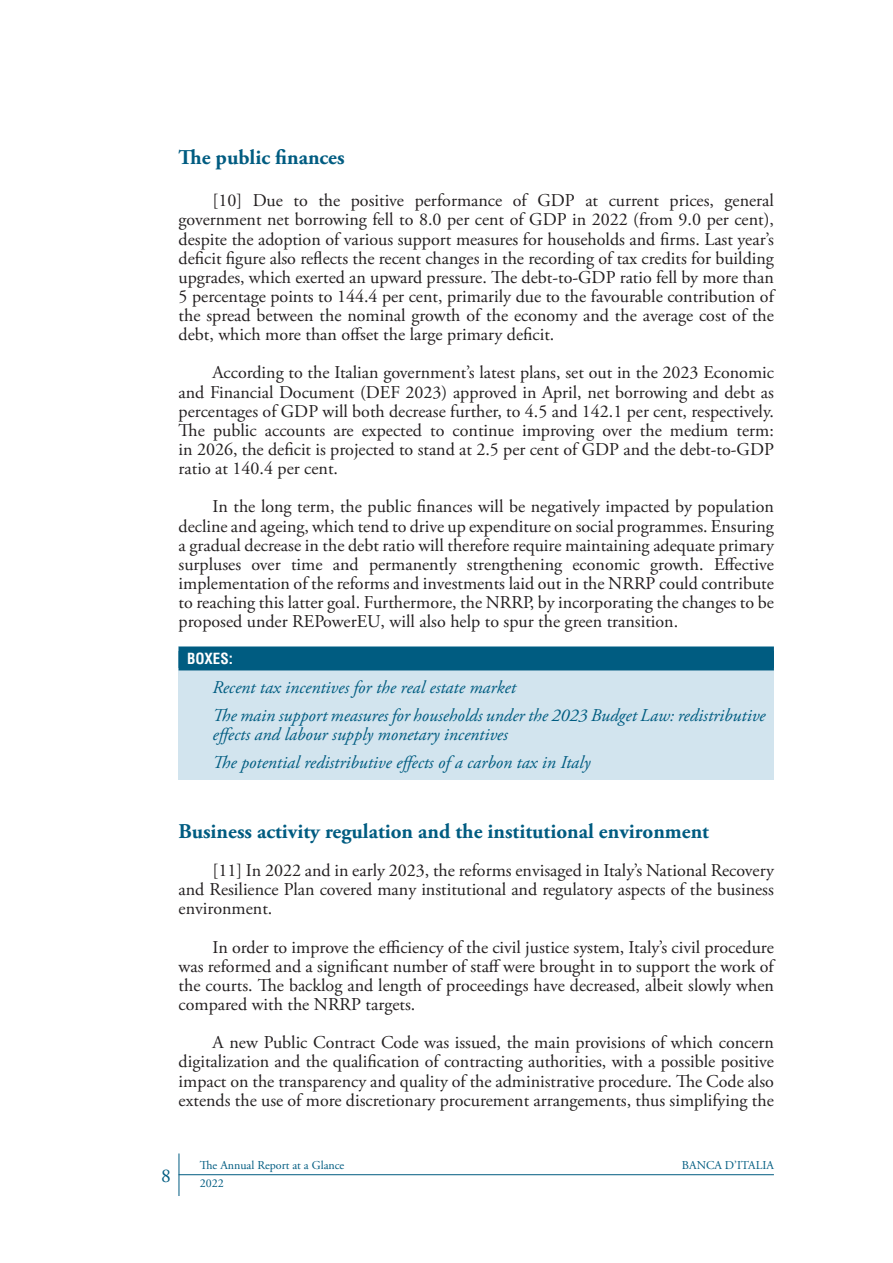
<style>
.page{position:relative;width:893px;height:1263px;background:#fff}
.page>*{position:absolute;margin:0;border:0;box-sizing:border-box;transform-origin:0 0}
.sott{font:700 21px "Adobe Garamond Pro";color:#005c81}
.t1{font:19.5px "Adobe Garamond Pro";color:#005c81}
.PARAGRAFO__Testo{font:18px/19.2px "Adobe Garamond Pro";color:#231f20;text-align:justify}
.PARAGRAFO__Box{font:italic 18px/19px "Adobe Garamond Pro";color:#005c81}
.TITOLO__Box{font:700 condensed 15px "Helvetica LT Std";color:#fff}
.t2{font:12px "Adobe Garamond Pro";color:#005c81}
</style>
<div class="page">
<hr style="left:179px;top:1174px;width:595px;height:1px;background:#005c81">
<hr style="left:179px;top:1153px;width:1px;height:43px;background:#005c81">
<div style="left:179px;top:646px;width:595px;height:134px;background:#d2e4ee"></div>
<div style="left:179px;top:647px;width:595px;height:21px;background:#005c81"></div>
<div style="left:179px;top:651px;width:595px;height:19px;background:#005c81"></div>
<p class="sott" style="left:179px;top:145px;width:168px">The public finances</p>
<p class="PARAGRAFO__Testo" style="left:179px;top:192px;width:597px;text-indent:34px">[10] Due to the positive performance of GDP at current prices, general government net borrowing fell to 8.0 per cent of GDP in 2022 (from 9.0 per cent), despite the adoption of various support measures for households and firms. Last year’s deficit figure also reflects the recent changes in the recording of tax credits for building upgrades, which exerted an upward pressure. The debt-to-GDP ratio fell by more than 5 percentage points to 144.4 per cent, primarily due to the favourable contribution of the spread between the nominal growth of the economy and the average cost of the debt, which more than offset the large primary deficit.</p>
<p class="PARAGRAFO__Testo" style="left:179px;top:364px;width:597px;text-indent:34px">According to the Italian government’s latest plans, set out in the 2023 Economic and Financial Document (DEF 2023) approved in April, net borrowing and debt as percentages of GDP will both decrease further, to 4.5 and 142.1 per cent, respectively.<br>The public accounts are expected to continue improving over the medium term: in 2026, the deficit is projected to stand at 2.5 per cent of GDP and the debt-to-GDP ratio at 140.4 per cent.</p>
<p class="PARAGRAFO__Testo" style="left:179px;top:498px;width:597px;text-indent:34px">In the long term, the public finances will be negatively impacted by population decline and ageing, which tend to drive up expenditure on social programmes. Ensuring a gradual decrease in the debt ratio will therefore require maintaining adequate primary surpluses over time and permanently strengthening economic growth. Effective implementation of the reforms and investments laid out in the NRRP could contribute to reaching this latter goal. Furthermore, the NRRP, by incorporating the changes to be proposed under REPowerEU, will also help to spur the green transition.</p>
<h4 class="TITOLO__Box" style="left:187px;top:649px;width:47px">BOXES:</h4>
<p class="PARAGRAFO__Box" style="left:213px;top:679px;width:305px">Recent tax incentives for the real estate market</p>
<p class="PARAGRAFO__Box" style="left:213px;top:706px;width:554px">The main support measures for households under the 2023 Budget Law: redistributive effects and labour supply monetary incentives</p>
<p class="PARAGRAFO__Box" style="left:213px;top:753px;width:379px">The potential redistributive effects of a carbon tax in Italy</p>
<p class="sott" style="left:179px;top:819px;width:532px">Business activity regulation and the institutional environment</p>
<p class="PARAGRAFO__Testo" style="left:179px;top:861px;width:597px;text-indent:34px">[11] In 2022 and in early 2023, the reforms envisaged in Italy’s National Recovery and Resilience Plan covered many institutional and regulatory aspects of the business environment.</p>
<p class="PARAGRAFO__Testo" style="left:179px;top:938px;width:597px;text-indent:34px">In order to improve the efficiency of the civil justice system, Italy’s civil procedure was reformed and a significant number of staff were brought in to support the work of the courts. The backlog and length of proceedings have decreased, albeit slowly when compared with the NRRP targets.</p>
<p class="PARAGRAFO__Testo" style="left:179px;top:1033px;width:597px;text-indent:34px">A new Public Contract Code was issued, the main provisions of which concern digitalization and the qualification of contracting authorities, with a possible positive impact on the transparency and quality of the administrative procedure. The Code also extends the use of more discretionary procurement arrangements, thus simplifying the</p>
<p class="t1" style="left:161px;top:1164px;width:11px">8</p>
<p class="t2" style="left:200px;top:1158px;width:146px">The Annual Report at a Glance</p>
<p class="t2" style="left:682px;top:1158px;width:93px">BANCA D’ITALIA</p>
<p class="t2" style="left:200px;top:1176px;width:25px">2022</p>
</div>
